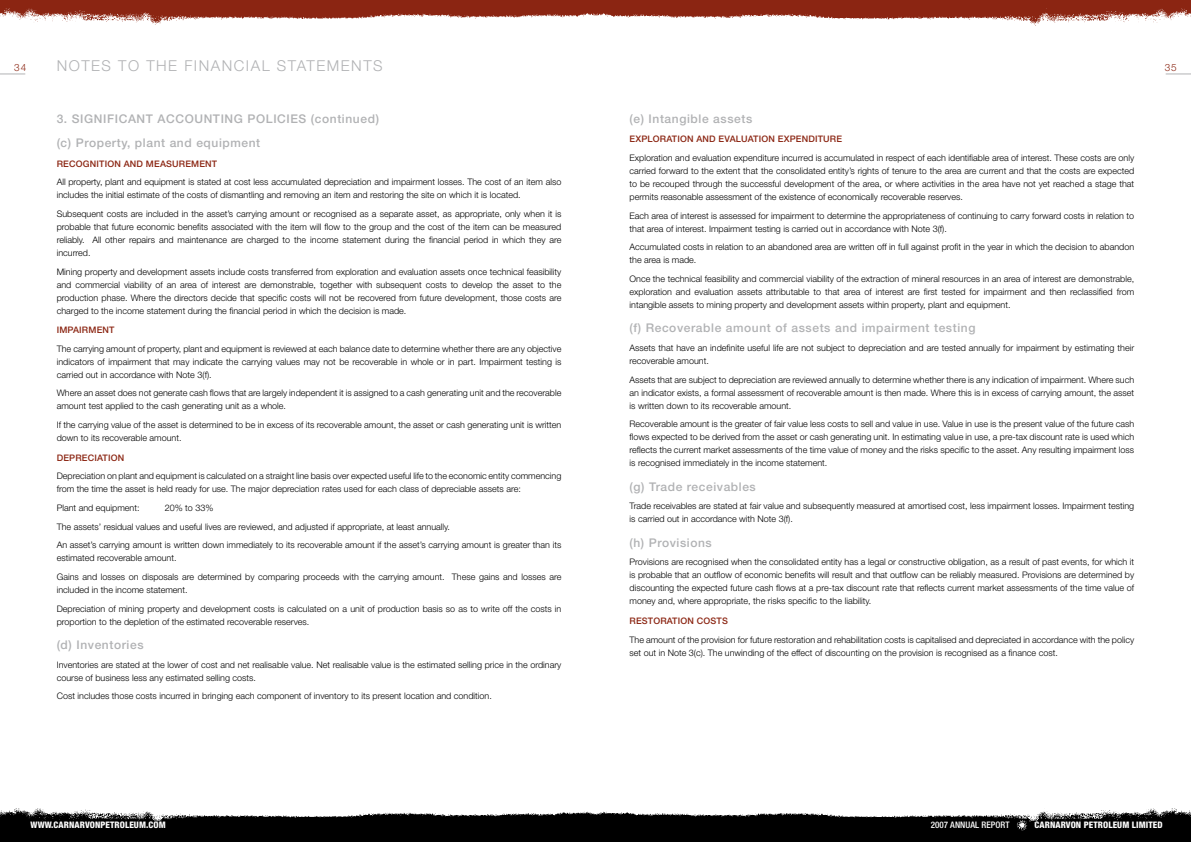
<style>
.page{position:relative;width:1191px;height:842px;background:#fff}
.page>*{position:absolute;margin:0;border:0;box-sizing:border-box;transform-origin:0 0}
.t1{font:300 15px "Helvetica Neue";letter-spacing:.1em;color:#b1b2b4}
.t2{font:500 12px/24.3px "Helvetica Neue";letter-spacing:.05em;color:#b1b2b4}
.t3{font:300 10px "Helvetica Neue";color:#8b2512}
.t4{font:300 9px/13px "Helvetica Neue";color:#000}
.t5{font:500 9px "Helvetica Neue";letter-spacing:.02em;color:#8b2512}
.t6{font:800 condensed 9px "Helvetica Neue";letter-spacing:.01em;color:#fff}
.t7{font:500 condensed 9px "Helvetica Neue";letter-spacing:.01em;color:#fff}
</style>
<div class="page">
<img style="left:0;top:0;width:595px;height:25px">
<img style="left:595px;top:0;width:596px;height:26px">
<img style="left:0;top:808px;width:1191px;height:34px">
<svg style="left:0;top:74px;width:25px;height:1px"></svg>
<svg style="left:1165px;top:74px;width:26px;height:1px"></svg>
<svg style="left:1016px;top:820px;width:11px;height:11px"></svg>
<p class="t3" style="left:14px;top:61px;width:14px">34</p>
<h1 class="t1" style="left:57px;top:56px;width:12px">Note</h1>
<h1 class="t1" style="left:102px;top:56px;width:56px">s to the</h1>
<h1 class="t1" style="left:184px;top:56px;width:60px">Financial</h1>
<h1 class="t1" style="left:277px;top:56px;width:22px">state</h1>
<h1 class="t1" style="left:327px;top:56px;width:57px">ments</h1>
<h2 class="t2" style="left:57px;top:106px;width:324px">3. Significant accounting policies (continued) (c) Property, plant and equipment</h2>
<p class="t5" style="left:57px;top:158px;width:162px">Recognition and measurement</p>
<p class="t4" style="left:57px;top:175px;width:506px">All property, plant and equipment is stated at cost less accumulated depreciation and impairment losses. The cost of an item also includes the initial estimate of the costs of dismantling and removing an item and restoring the site on which it is located.</p>
<p class="t4" style="left:57px;top:207px;width:506px;text-align:justify">Subsequent costs are included in the asset’s carrying amount or recognised as a separate asset, as appropriate, only when it is probable that future economic benefits associated with the item will flow to the group and the cost of the item can be measured reliably. All other repairs and maintenance are charged to the income statement during the financial period in which they are incurred.</p>
<p class="t4" style="left:57px;top:265px;width:506px;text-align:justify">Mining property and development assets include costs transferred from exploration and evaluation assets once technical feasibility and commercial viability of an area of interest are demonstrable, together with subsequent costs to develop the asset to the production phase. Where the directors decide that specific costs will not be recovered from future development, those costs are charged to the income statement during the financial period in which the decision is made.</p>
<p class="t5" style="left:57px;top:325px;width:59px">Impairment</p>
<p class="t4" style="left:57px;top:342px;width:506px;text-align:justify">The carrying amount of property, plant and equipment is reviewed at each balance date to determine whether there are any objective indicators of impairment that may indicate the carrying values may not be recoverable in whole or in part. Impairment testing is carried out in accordance with Note 3(f).</p>
<p class="t4" style="left:57px;top:387px;width:506px">Where an asset does not generate cash flows that are largely independent it is assigned to a cash generating unit and the recoverable amount test applied to the cash generating unit as a whole.</p>
<p class="t4" style="left:57px;top:418px;width:506px">If the carrying value of the asset is determined to be in excess of its recoverable amount, the asset or cash generating unit is written down to its recoverable amount.</p>
<p class="t5" style="left:57px;top:452px;width:69px">Depreciation</p>
<p class="t4" style="left:57px;top:469px;width:506px">Depreciation on plant and equipment is calculated on a straight line basis over expected useful life to the economic entity commencing from the time the asset is held ready for use. The major depreciation rates used for each class of depreciable assets are:</p>
<p class="t4" style="left:57px;top:501px;width:84px">Plant and equipment:</p>
<p class="t4" style="left:57px;top:498px;width:506px;line-height:18.7px;text-indent:108px">20% to 33%<br>The assets’ residual values and useful lives are reviewed, and adjusted if appropriate, at least annually.<br>An asset’s carrying amount is written down immediately to its recoverable amount if the asset’s carrying amount is greater than its</p>
<p class="t4" style="left:57px;top:549px;width:506px;line-height:18.7px">estimated recoverable amount.<br>Gains and losses on disposals are determined by comparing proceeds with the carrying amount. These gains and losses are</p>
<p class="t4" style="left:57px;top:580px;width:506px;line-height:18.7px">included in the income statement.<br>Depreciation of mining property and development costs is calculated on a unit of production basis so as to write off the costs in</p>
<p class="t4" style="left:57px;top:615px;width:254px">proportion to the depletion of the estimated recoverable reserves.</p>
<h2 class="t2" style="left:57px;top:632px;width:88px">(d) Inventories</h2>
<p class="t4" style="left:57px;top:658px;width:506px">Inventories are stated at the lower of cost and net realisable value. Net realisable value is the estimated selling price in the ordinary course of business less any estimated selling costs.</p>
<p class="t4" style="left:57px;top:689px;width:437px">Cost includes those costs incurred in bringing each component of inventory to its present location and condition.</p>
<p class="t6" style="left:31px;top:819px;width:137px">WWW.CARNARVONPETROLEUM.COM</p>
<h2 class="t2" style="left:629px;top:106px;width:124px">(e) Intangible assets</h2>
<p class="t5" style="left:629px;top:134px;width:214px">Exploration and evaluation expenditure</p>
<p class="t4" style="left:629px;top:151px;width:506px;text-align:justify">Exploration and evaluation expenditure incurred is accumulated in respect of each identifiable area of interest. These costs are only carried forward to the extent that the consolidated entity’s rights of tenure to the area are current and that the costs are expected to be recouped through the successful development of the area, or where activities in the area have not yet reached a stage that permits reasonable assessment of the existence of economically recoverable reserves.</p>
<p class="t4" style="left:629px;top:209px;width:506px">Each area of interest is assessed for impairment to determine the appropriateness of continuing to carry forward costs in relation to that area of interest. Impairment testing is carried out in accordance with Note 3(f).</p>
<p class="t4" style="left:629px;top:240px;width:506px">Accumulated costs in relation to an abandoned area are written off in full against profit in the year in which the decision to abandon the area is made.</p>
<p class="t4" style="left:629px;top:272px;width:506px;text-align:justify">Once the technical feasibility and commercial viability of the extraction of mineral resources in an area of interest are demonstrable, exploration and evaluation assets attributable to that area of interest are first tested for impairment and then reclassified from intangible assets to mining property and development assets within property, plant and equipment.</p>
<h2 class="t2" style="left:629px;top:316px;width:347px">(f) Recoverable amount of assets and impairment testing</h2>
<p class="t4" style="left:629px;top:341px;width:506px">Assets that have an indefinite useful life are not subject to depreciation and are tested annually for impairment by estimating their recoverable amount.</p>
<p class="t4" style="left:629px;top:373px;width:506px;text-align:justify">Assets that are subject to depreciation are reviewed annually to determine whether there is any indication of impairment. Where such an indicator exists, a formal assessment of recoverable amount is then made. Where this is in excess of carrying amount, the asset is written down to its recoverable amount.</p>
<p class="t4" style="left:629px;top:417px;width:506px;text-align:justify">Recoverable amount is the greater of fair value less costs to sell and value in use. Value in use is the present value of the future cash flows expected to be derived from the asset or cash generating unit. In estimating value in use, a pre-tax discount rate is used which reflects the current market assessments of the time value of money and the risks specific to the asset. Any resulting impairment loss is recognised immediately in the income statement.</p>
<h2 class="t2" style="left:629px;top:474px;width:128px">(g) Trade receivables</h2>
<p class="t4" style="left:629px;top:499px;width:506px">Trade receivables are stated at fair value and subsequently measured at amortised cost, less impairment losses. Impairment testing is carried out in accordance with Note 3(f).</p>
<h2 class="t2" style="left:629px;top:530px;width:84px">(h) Provisions</h2>
<p class="t4" style="left:629px;top:555px;width:506px;text-align:justify">Provisions are recognised when the consolidated entity has a legal or constructive obligation, as a result of past events, for which it is probable that an outflow of economic benefits will result and that outflow can be reliably measured. Provisions are determined by discounting the expected future cash flows at a pre-tax discount rate that reflects current market assessments of the time value of money and, where appropriate, the risks specific to the liability.</p>
<p class="t5" style="left:629px;top:615px;width:100px">Restoration costs</p>
<p class="t4" style="left:629px;top:633px;width:506px">The amount of the provision for future restoration and rehabilitation costs is capitalised and depreciated in accordance with the policy set out in Note 3(c). The unwinding of the effect of discounting on the provision is recognised as a finance cost.</p>
<p class="t3" style="left:1164px;top:61px;width:14px">35</p>
<p class="t7" style="left:930px;top:819px;width:80px">2007 ANNUAL REPORT</p>
<p class="t6" style="left:1034px;top:819px;width:130px">CARNARVON PETROLEUM LIMITED</p>
</div>
